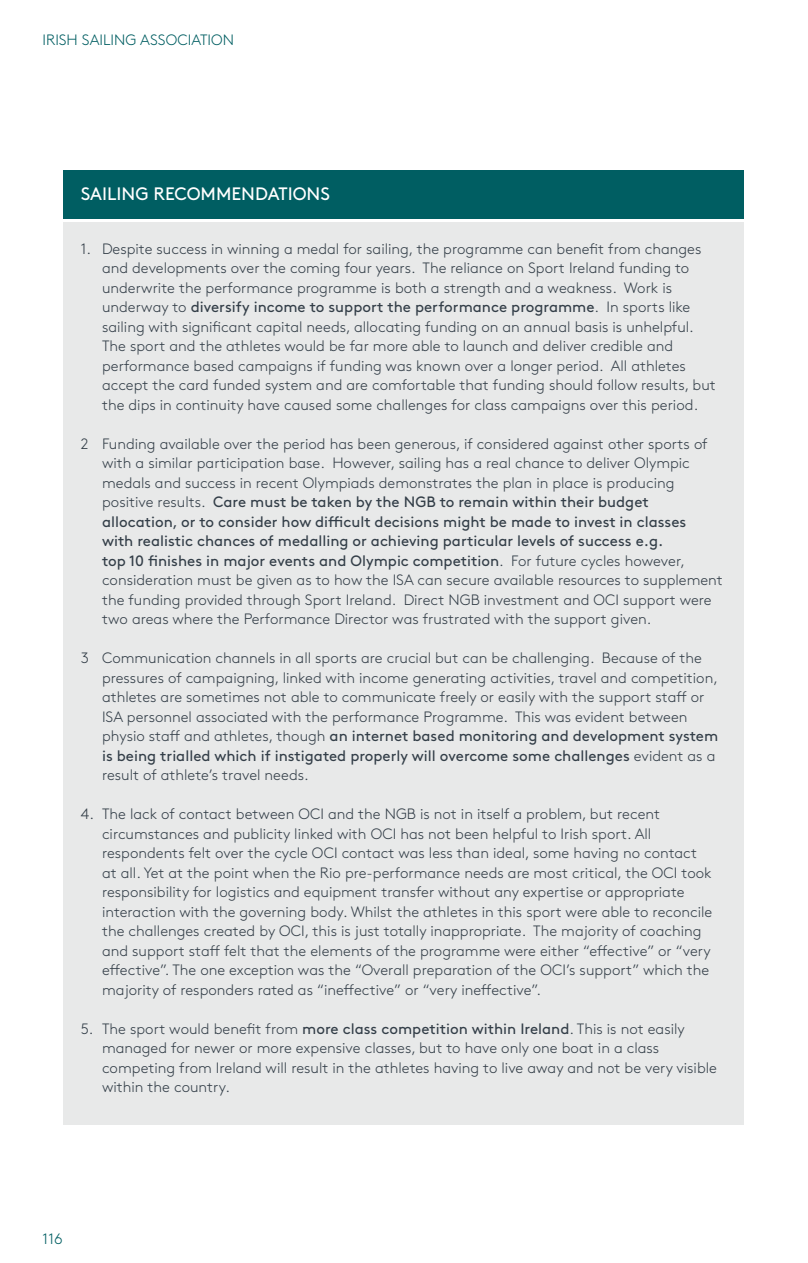
<style>
.page{position:relative;width:808px;height:1263px;background:#fff}
.page>*{position:absolute;margin:0;border:0;box-sizing:border-box;transform-origin:0 0}
.t1{font:18px "Brown";color:#fff}
.t2{font:300 15px/19.5px "Brown";color:#333e48}
.t3{font:300 15px "Brown";color:#005e62}
.s1{font-weight:400}
</style>
<div class="page">
<div style="left:64px;top:222px;width:680px;height:903px;background:#e8e9e9"></div>
<div style="left:64px;top:170px;width:680px;height:49px;background:#005e62"></div>
<p class="t3" style="left:43px;top:29px;width:193px">IRISH SAILING ASSOCIATION</p>
<p class="t1" style="left:81px;top:180px;width:251px">SAILING RECOMMENDATIONS</p>
<p class="t2" style="left:102px;top:238px;width:615px;text-indent:-21px">1. Despite success in winning a medal for sailing, the programme can benefit from changes and developments over the coming four years. The reliance on Sport Ireland funding to underwrite the performance programme is both a strength and a weakness. Work is underway to <span class="s1">diversify income to support the performance programme</span>. In sports like sailing with significant capital needs, allocating funding on an annual basis is unhelpful.<br>The sport and the athletes would be far more able to launch and deliver credible and performance based campaigns if funding was known over a longer period. All athletes accept the card funded system and are comfortable that funding should follow results, but the dips in continuity have caused some challenges for class campaigns over this period.</p>
<p class="t2" style="left:102px;top:433px;width:622px;text-indent:-21px">2 Funding available over the period has been generous, if considered against other sports of with a similar participation base. However, sailing has a real chance to deliver Olympic medals and success in recent Olympiads demonstrates the plan in place is producing positive results. <span class="s1">Care must be taken by the NGB to remain within their budget allocation, or to consider how difficult decisions might be made to invest in classes<br>with realistic chances of medalling or achieving particular levels of success e.g.<br>top 10 finishes in major events and Olympic competition</span>. For future cycles however, consideration must be given as to how the ISA can secure available resources to supplement the funding provided through Sport Ireland. Direct NGB investment and OCI support were two areas where the Performance Director was frustrated with the support given.</p>
<p class="t2" style="left:102px;top:647px;width:618px;text-indent:-21px">3 Communication channels in all sports are crucial but can be challenging. Because of the pressures of campaigning, linked with income generating activities, travel and competition, athletes are sometimes not able to communicate freely or easily with the support staff or ISA personnel associated with the performance Programme. This was evident between physio staff and athletes, though <span class="s1">an internet based monitoring and development system is being trialled which if instigated properly will overcome some challenges</span> evident as a result of athlete’s travel needs.</p>
<p class="t2" style="left:102px;top:803px;width:612px;text-indent:-21px">4. The lack of contact between OCI and the NGB is not in itself a problem, but recent circumstances and publicity linked with OCI has not been helpful to Irish sport. All respondents felt over the cycle OCI contact was less than ideal, some having no contact at all. Yet at the point when the Rio pre-performance needs are most critical, the OCI took responsibility for logistics and equipment transfer without any expertise or appropriate interaction with the governing body. Whilst the athletes in this sport were able to reconcile the challenges created by OCI, this is just totally inappropriate. The majority of coaching and support staff felt that the elements of the programme were either “effective” or “very effective”. The one exception was the “Overall preparation of the OCI’s support” which the majority of responders rated as “ineffective” or “very ineffective”.</p>
<p class="t2" style="left:102px;top:1018px;width:616px;text-indent:-21px">5. The sport would benefit from <span class="s1">more class competition within Ireland</span>. This is not easily managed for newer or more expensive classes, but to have only one boat in a class competing from Ireland will result in the athletes having to live away and not be very visible within the country.</p>
<p class="t3" style="left:43px;top:1228px;width:22px">116</p>
</div>
